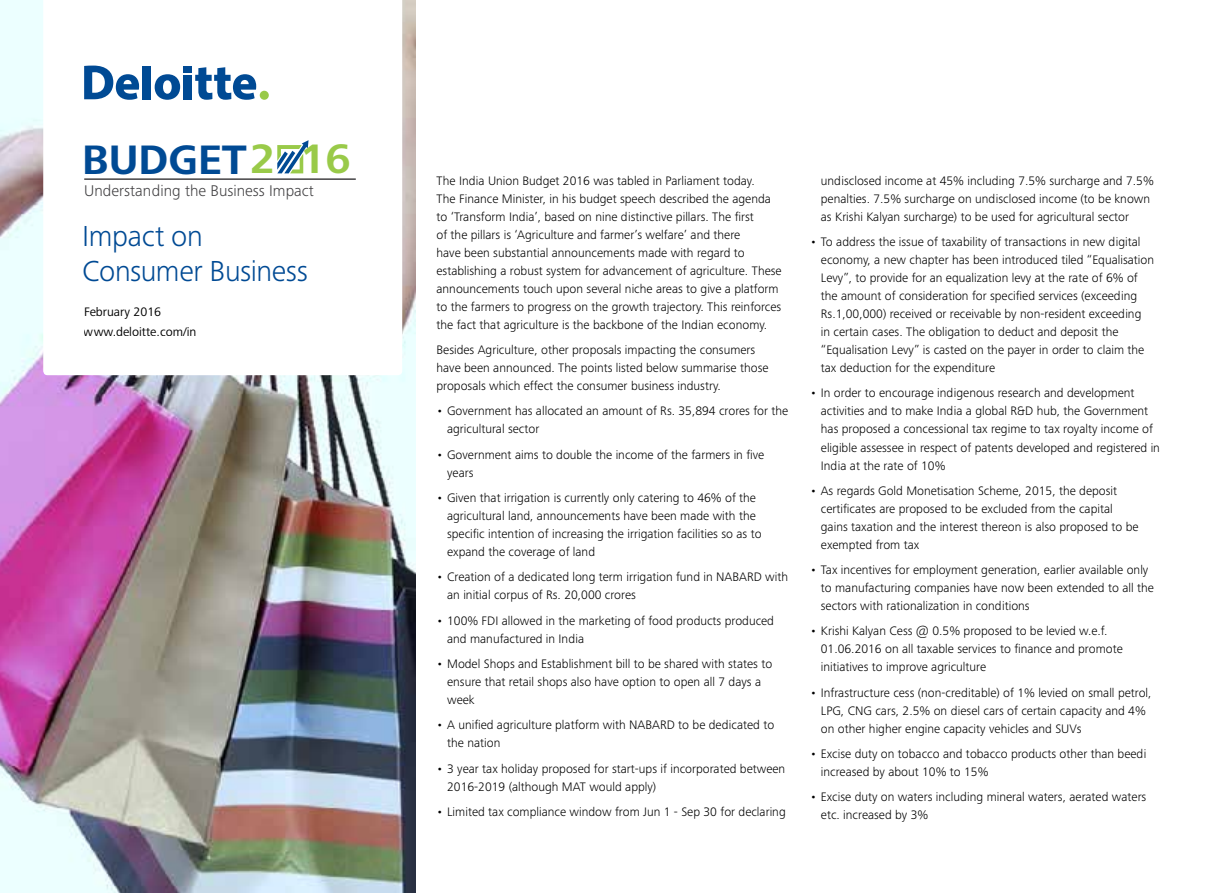
<style>
.page{position:relative;width:1226px;height:893px;background:#fff}
.page>*{position:absolute;margin:0;border:0;box-sizing:border-box;transform-origin:0 0}
.t1{font:700 42.6px "Frutiger Next Pro";color:#004a94}
.t2{font:300 30px/34.5px "Frutiger Next Pro";letter-spacing:-.015em;color:#004a94}
.t3{font:300 16.05px "Frutiger Next Pro";color:#414042}
.t4{font:300 12.75px/18px "Frutiger Next Pro";color:#000}
.t5{font:12.75px/19.4px "Frutiger Next Pro";color:#000}
.s1{color:#99ca49}
</style>
<div class="page">
<img style="left:0;top:0;width:415px;height:893px">
<svg style="left:43px;top:0;width:359px;height:375px"></svg>
<div style="left:143px;top:66px;width:8px;height:33px;background:#004a94"></div>
<svg style="left:155px;top:74px;width:25px;height:25px"></svg>
<div style="left:184px;top:75px;width:8px;height:24px;background:#004a94"></div>
<div style="left:184px;top:66px;width:8px;height:6px;background:#004a94"></div>
<svg style="left:195px;top:67px;width:61px;height:32px"></svg>
<div style="left:260px;top:91px;width:9px;height:8px;background:#99ca49;border-radius:50%"></div>
<svg style="left:84px;top:66px;width:55px;height:33px"></svg>
<svg style="left:277px;top:140px;width:31px;height:33px"></svg>
<hr style="left:84px;top:178px;width:272px;height:2px;background:#414042">
<h1 class="t1" style="left:82px;top:135px;width:270px">BUDGET <span class="s1">2 16</span></h1>
<p class="t3" style="left:84px;top:181px;width:231px">Understanding the Business Impact</p>
<p class="t4" style="left:436px;top:171px;width:346px">The India Union Budget 2016 was tabled in Parliament today.<br>The Finance Minister, in his budget speech described the agenda to ‘Transform India’, based on nine distinctive pillars. The first<br>of the pillars is ‘Agriculture and farmer’s welfare’ and there<br>have been substantial announcements made with regard to establishing a robust system for advancement of agriculture. These announcements touch upon several niche areas to give a platform to the farmers to progress on the growth trajectory. This reinforces the fact that agriculture is the backbone of the Indian economy.</p>
<p class="t4" style="left:436px;top:341px;width:333px">Besides Agriculture, other proposals impacting the consumers have been announced. The points listed below summarise those proposals which effect the consumer business industry.</p>
<p class="t4" style="left:447px;top:402px;width:342px;text-indent:-11px">• Government has allocated an amount of Rs. 35,894 crores for the agricultural sector</p>
<p class="t4" style="left:447px;top:445px;width:318px;text-indent:-11px">• Government aims to double the income of the farmers in five years</p>
<p class="t4" style="left:447px;top:489px;width:316px;text-indent:-11px">• Given that irrigation is currently only catering to 46% of the agricultural land, announcements have been made with the specific intention of increasing the irrigation facilities so as to expand the coverage of land</p>
<p class="t4" style="left:447px;top:568px;width:342px;text-indent:-11px">• Creation of a dedicated long term irrigation fund in NABARD with an initial corpus of Rs. 20,000 crores</p>
<p class="t4" style="left:447px;top:611px;width:328px;text-indent:-11px">• 100% FDI allowed in the marketing of food products produced and manufactured in India</p>
<p class="t4" style="left:447px;top:655px;width:326px;text-indent:-11px">• Model Shops and Establishment bill to be shared with states to ensure that retail shops also have option to open all 7 days a week</p>
<p class="t4" style="left:447px;top:716px;width:328px;text-indent:-11px">• A unified agriculture platform with NABARD to be dedicated to the nation</p>
<p class="t4" style="left:447px;top:759px;width:339px;text-indent:-11px">• 3 year tax holiday proposed for start-ups if incorporated between<br>2016-2019 (although MAT would apply)</p>
<p class="t4" style="left:436px;top:802px;width:351px">• Limited tax compliance window from Jun 1 - Sep 30 for declaring</p>
<h2 class="t2" style="left:82px;top:219px;width:227px">Impact on<br>Consumer Business</h2>
<p class="t5" style="left:84px;top:302px;width:114px">February 2016 www.deloitte.com/in</p>
<p class="t4" style="left:820px;top:172px;width:334px">undisclosed income at 45% including 7.5% surcharge and 7.5% penalties. 7.5% surcharge on undisclosed income (to be known as Krishi Kalyan surcharge) to be used for agricultural sector</p>
<p class="t4" style="left:820px;top:233px;width:335px;text-indent:-11px">• To address the issue of taxability of transactions in new digital economy, a new chapter has been introduced tiled “Equalisation Levy”, to provide for an equalization levy at the rate of 6% of the amount of consideration for specified services (exceeding Rs.1,00,000) received or receivable by non-resident exceeding<br>in certain cases. The obligation to deduct and deposit the “Equalisation Levy” is casted on the payer in order to claim the tax deduction for the expenditure</p>
<p class="t4" style="left:820px;top:384px;width:340px;text-indent:-11px">• In order to encourage indigenous research and development activities and to make India a global R&amp;D hub, the Government has proposed a concessional tax regime to tax royalty income of eligible assessee in respect of patents developed and registered in India at the rate of 10%</p>
<p class="t4" style="left:820px;top:481px;width:319px;text-indent:-11px">• As regards Gold Monetisation Scheme, 2015, the deposit certificates are proposed to be excluded from the capital gains taxation and the interest thereon is also proposed to be exempted from tax</p>
<p class="t4" style="left:820px;top:561px;width:334px;text-indent:-11px">• Tax incentives for employment generation, earlier available only to manufacturing companies have now been extended to all the sectors with rationalization in conditions</p>
<p class="t4" style="left:820px;top:622px;width:303px;text-indent:-11px">• Krishi Kalyan Cess @ 0.5% proposed to be levied w.e.f.<br>01.06.2016 on all taxable services to finance and promote initiatives to improve agriculture</p>
<p class="t4" style="left:820px;top:683px;width:332px;text-indent:-11px">• Infrastructure cess (non-creditable) of 1% levied on small petrol,<br>LPG, CNG cars, 2.5% on diesel cars of certain capacity and 4% on other higher engine capacity vehicles and SUVs</p>
<p class="t4" style="left:820px;top:745px;width:327px;text-indent:-11px">• Excise duty on tobacco and tobacco products other than beedi increased by about 10% to 15%</p>
<p class="t4" style="left:820px;top:788px;width:327px;text-indent:-11px">• Excise duty on waters including mineral waters, aerated waters etc. increased by 3%</p>
</div>
